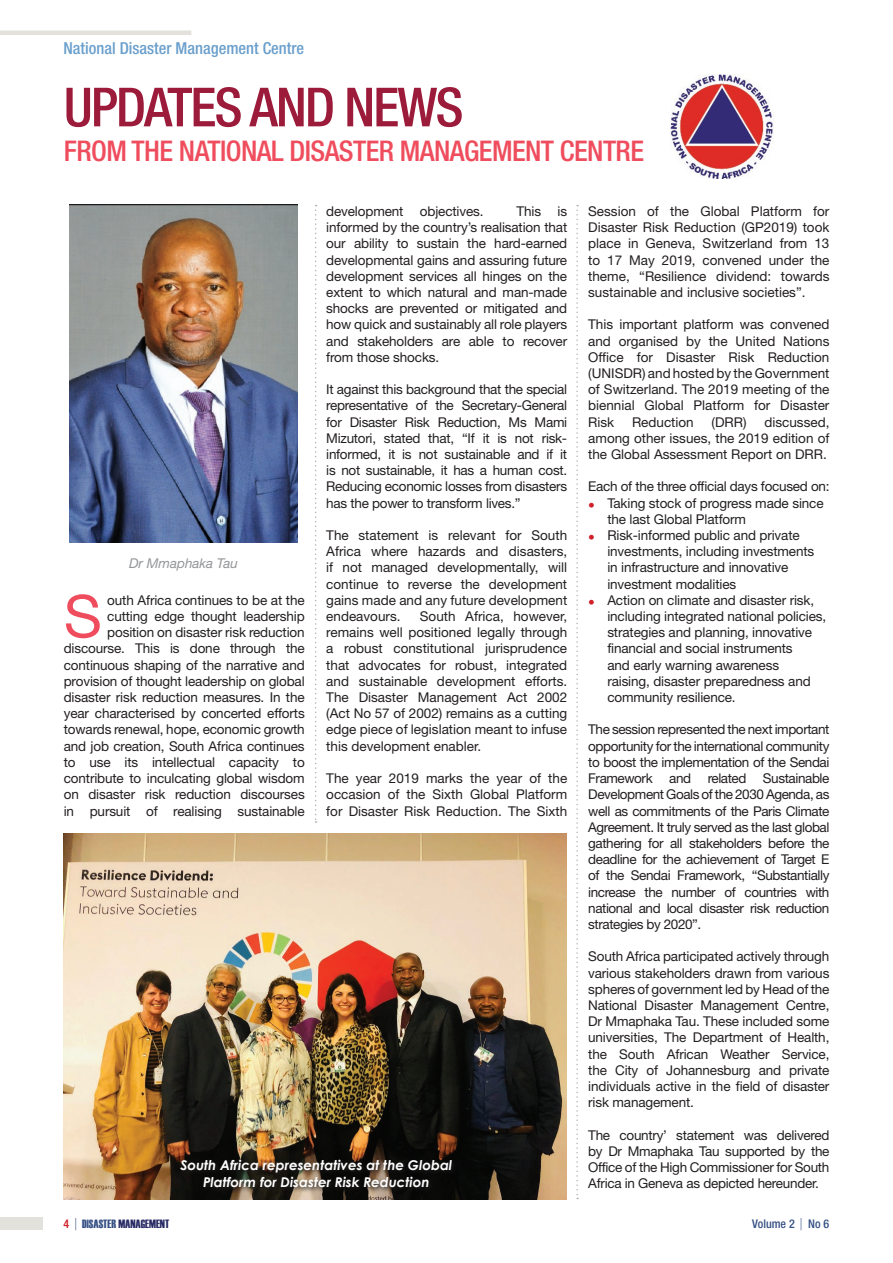
<style>
.page{position:relative;width:893px;height:1263px;background:#fff}
.page>*{position:absolute;margin:0;border:0;box-sizing:border-box;transform-origin:0 0}
.t1{font:58.95px "Helvetica Neue";color:#ef4d5d}
.t2{font:500 condensed 54px "Helvetica Neue";letter-spacing:-.035em;color:#9c1b3b}
.t3{font:500 condensed 28.5px "Helvetica Neue";letter-spacing:-.02em;color:#ef4d5d}
.t4{font:500 condensed 16.5px "Helvetica Neue";color:#6a9fcc}
.t5{font:13.5px/16.2px "Helvetica Neue";letter-spacing:-.01em;color:#231f20;text-align:justify}
.t6{font:italic 700 13.5px/17.2px "Century Gothic";color:#fff;text-align:center}
.t7{font:italic 13.5px "Helvetica Neue";color:#939598}
.t8{font:12px "Haettenschweiler";color:#272a64}
.t9{font:500 condensed 12px "Helvetica Neue";color:#355084}
.s1{color:#d02029}
.s2{font-family:"Helvetica Neue";font-weight:500;font-stretch:condensed;color:#d02029}
.s3{font-family:"Helvetica Neue";font-weight:500;font-stretch:condensed;font-size:16.5px;color:#355084}
.s4{color:#355084}
.s5{font-size:16.5px}
</style>
<div class="page">
<hr style="left:0;top:31px;width:191px;height:4px;background:#e3e1dc">
<div style="left:0;top:1218px;width:43px;height:12px;background:#e3e1dc"></div>
<img style="left:671px;top:74px;width:102px;height:105px">
<img style="left:70px;top:205px;width:227px;height:337px">
<svg style="left:576px;top:205px;width:2px;height:994px"></svg>
<svg style="left:315px;top:205px;width:2px;height:618px"></svg>
<img style="left:63px;top:833px;width:503px;height:366px">
<svg style="left:178px;top:1158px;width:280px;height:35px;fill:#12110f"></svg>
<p class="t4" style="left:64px;top:39px;width:242px">NATIONAL DISASTER MANAGEMENT CENTRE</p>
<h2 class="t2" style="left:64px;top:75px;width:401px">UPDATES AND NEWS</h2>
<h3 class="t3" style="left:64px;top:133px;width:582px">FROM THE NATIONAL DISASTER MANAGEMENT CENTRE</h3>
<p class="t7" style="left:129px;top:555px;width:110px">Dr Mmaphaka Tau</p>
<h1 class="t1" style="left:64px;top:581px;width:40px">S</h1>
<p class="t5" style="left:64px;top:592px;width:242px;text-align:right">outh Africa continues to be at the cutting edge thought leadership position on disaster risk reduction discourse. This is done through the continuous shaping of the narrative and provision of thought leadership on global disaster risk reduction measures. In the year characterised by concerted efforts towards renewal, hope, economic growth and job creation, South Africa continues to use its intellectual capacity to contribute to inculcating global wisdom on disaster risk reduction discourses in pursuit of realising sustainable</p>
<p class="t5" style="left:326px;top:203px;width:242px;text-indent:190px">This is informed by the country’s realisation that our ability to sustain the hard-earned developmental gains and assuring future development services all hinges on the extent to which natural and man-made shocks are prevented or mitigated and how quick and sustainably all role players and stakeholders are able to recover from those shocks.</p>
<p class="t5" style="left:326px;top:381px;width:242px">It against this background that the special representative of the Secretary-General for Disaster Risk Reduction, Ms Mami Mizutori, stated that, “If it is not risk&shy;informed, it is not sustainable and if it is not sustainable, it has a human cost.<br>Reducing economic losses from disasters has the power to transform lives.”</p>
<p class="t5" style="left:326px;top:527px;width:242px">The statement is relevant for South Africa where hazards and disasters, if not managed developmentally, will continue to reverse the development gains made and any future development endeavours.</p>
<p class="t5" style="left:326px;top:203px;width:159px">development objectives.</p>
<p class="t5" style="left:326px;top:608px;width:242px;text-indent:94px">South Africa, however, remains well positioned legally through a robust constitutional jurisprudence that advocates for robust, integrated and sustainable development efforts.<br>The Disaster Management Act 2002 (Act No 57 of 2002) remains as a cutting edge piece of legislation meant to infuse this development enabler.</p>
<p class="t5" style="left:326px;top:770px;width:242px">The year 2019 marks the year of the occasion of the Sixth Global Platform for Disaster Risk Reduction. The Sixth</p>
<p class="t6" style="left:181px;top:1156px;width:273px">South Africa representatives at the Global<br>Platform for Disaster Risk Reduction</p>
<p class="t5" style="left:588px;top:203px;width:243px">Session of the Global Platform for Disaster Risk Reduction (GP2019) took place in Geneva, Switzerland from 13 to 17 May 2019, convened under the theme, “Resilience dividend: towards sustainable and inclusive societies”.</p>
<p class="t5" style="left:588px;top:316px;width:243px">This important platform was convened and organised by the United Nations Office for Disaster Risk Reduction (UNISDR) and hosted by the Government of Switzerland. The 2019 meeting of the biennial Global Platform for Disaster Risk</p>
<p class="t5" style="left:632px;top:414px;width:63px">Reduction</p>
<p class="t5" style="left:712px;top:414px;width:36px">(DRR)</p>
<p class="t5" style="left:588px;top:414px;width:243px;text-indent:176px">discussed, among other issues, the 2019 edition of the Global Assessment Report on DRR.</p>
<p class="t5" style="left:588px;top:478px;width:243px">Each of the three official days focused on:</p>
<p class="t5" style="left:607px;top:495px;width:218px;text-indent:-19px"><span class="s1">•</span> Taking stock of progress made since the last Global Platform</p>
<p class="t5" style="left:607px;top:527px;width:208px;text-align:left;text-indent:-19px"><span class="s1">•</span> Risk-informed public and private investments, including investments in infrastructure and innovative investment modalities</p>
<p class="t5" style="left:607px;top:592px;width:220px;text-align:left;text-indent:-19px"><span class="s1">•</span> Action on climate and disaster risk, including integrated national policies, strategies and planning, innovative financial and social instruments<br>and early warning awareness<br>raising, disaster preparedness and community resilience.</p>
<p class="t5" style="left:588px;top:721px;width:243px">The session represented the next important opportunity for the international community to boost the implementation of the Sendai Framework and related Sustainable Development Goals of the 2030 Agenda, as well as commitments of the Paris Climate Agreement. It truly served as the last global gathering for all stakeholders before the deadline for the achievement of Target E of the Sendai Framework, “Substantially increase the number of countries with national and local disaster risk reduction strategies by 2020”.</p>
<p class="t5" style="left:588px;top:948px;width:243px">South Africa participated actively through various stakeholders drawn from various spheres of government led by Head of the National Disaster Management Centre, Dr Mmaphaka Tau. These included some universities, The Department of Health, the South African Weather Service, the City of Johannesburg and private individuals active in the field of disaster risk management.</p>
<p class="t5" style="left:588px;top:1126px;width:243px">The country’ statement was delivered by Dr Mmaphaka Tau supported by the Office of the High Commissioner for South Africa in Geneva as depicted hereunder.</p>
<p class="t8" style="left:64px;top:1216px;width:107px"><span class="s2">4</span> <span class="s3">|</span> <span class="s4">DISASTER</span> MANAGEMENT</p>
<p class="t9" style="left:752px;top:1217px;width:78px">VOLUME 2 <span class="s5">|</span> NO 6</p>
</div>
